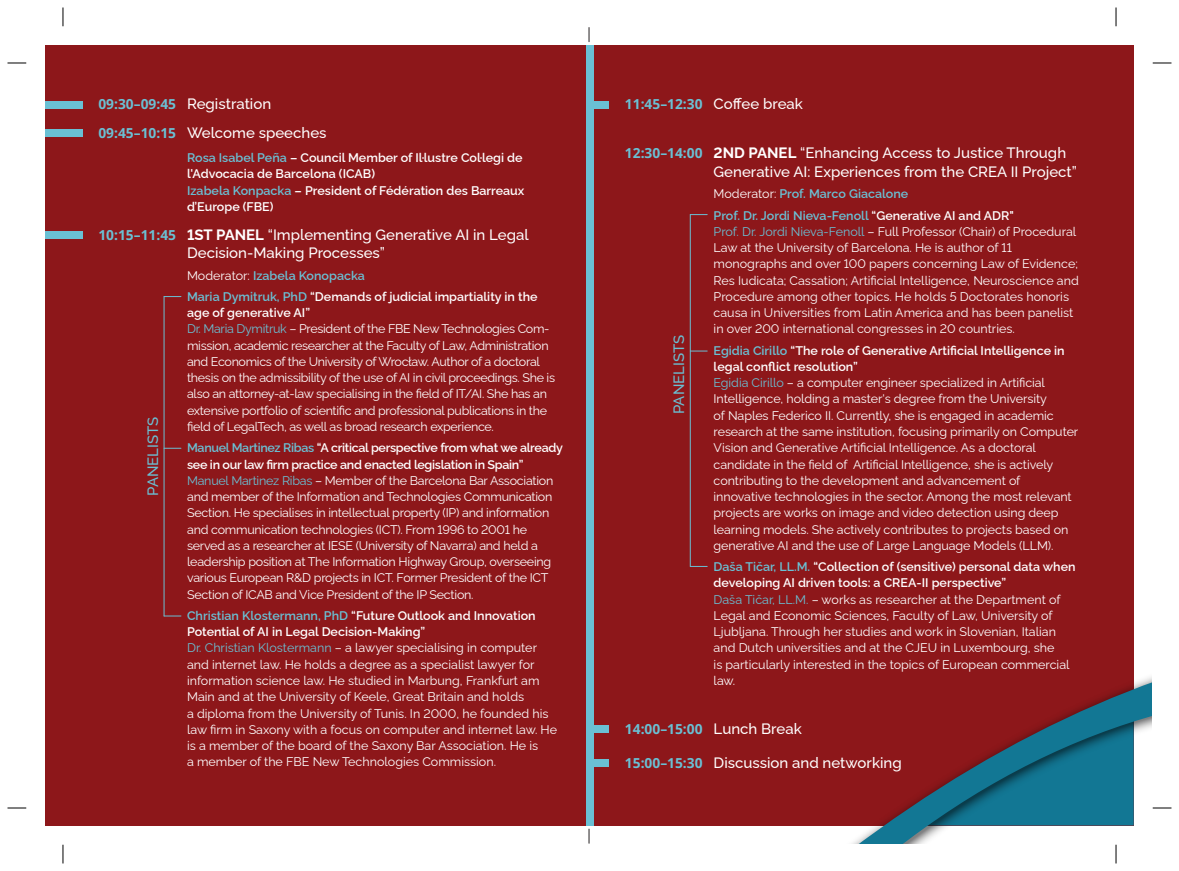
<style>
.page{position:relative;width:1179px;height:871px;background:#fff}
.page>*{position:absolute;margin:0;border:0;box-sizing:border-box;transform-origin:0 0}
.t1{font:500 15px/18.8px "Raleway";color:#fff}
.t2{font:500 15px "Raleway";color:#6ac0d4}
.t3{font:700 13.75px "Open Sans";color:#6ac0d4}
.t4{font:12.5px/16.2px "Raleway";letter-spacing:-.005em;color:#fff}
.t5{font:12.5px/16.2px "Raleway";letter-spacing:-.025em;color:#fff}
.t6{font:600 12.5px/16.2px "Raleway";color:#fff}
.t7{font:600 12.5px/21.2px "Raleway";color:#6ac0d4}
.s1{font-family:"Open Sans";font-weight:700;font-size:13.75px;color:#6ac0d4}
.s2{color:#6ac0d4}
.s3{font-weight:700}
.s4{font-weight:400}
.s5{font-weight:600}
.s6{font-weight:600;color:#6ac0d4}
.s7{font-family:"Raleway";font-weight:500;font-size:15px;color:#fff}
.s8{font-weight:400;color:#fff}
.s9{color:#fff}
</style>
<div class="page">
<div style="left:45px;top:45px;width:1088px;height:780px;background:#8d171a"></div>
<hr style="left:690px;top:214px;width:1px;height:352px;background:#6ac0d4">
<svg style="left:690px;top:566px;width:17px;height:1px"></svg>
<svg style="left:690px;top:350px;width:17px;height:1px"></svg>
<svg style="left:691px;top:214px;width:16px;height:1px"></svg>
<div style="left:586px;top:45px;width:7px;height:780px;background:#6ac0d4"></div>
<div style="left:45px;top:231px;width:38px;height:7px;background:#6ac0d4"></div>
<div style="left:45px;top:101px;width:38px;height:7px;background:#6ac0d4"></div>
<div style="left:45px;top:130px;width:38px;height:7px;background:#6ac0d4"></div>
<div style="left:586px;top:759px;width:22px;height:7px;background:#6ac0d4"></div>
<div style="left:586px;top:725px;width:22px;height:7px;background:#6ac0d4"></div>
<div style="left:586px;top:101px;width:22px;height:8px;background:#6ac0d4"></div>
<svg style="left:784px;top:637px;width:367px;height:206px"></svg>
<hr style="left:164px;top:296px;width:1px;height:319px;background:#6ac0d4">
<svg style="left:164px;top:615px;width:17px;height:1px"></svg>
<svg style="left:164px;top:448px;width:17px;height:1px"></svg>
<svg style="left:165px;top:296px;width:16px;height:1px"></svg>
<svg style="left:588px;top:28px;width:1px;height:14px"></svg>
<svg style="left:588px;top:828px;width:1px;height:14px"></svg>
<svg style="left:8px;top:62px;width:18px;height:2px"></svg>
<svg style="left:62px;top:8px;width:2px;height:18px"></svg>
<svg style="left:1115px;top:8px;width:1px;height:18px"></svg>
<svg style="left:1152px;top:62px;width:19px;height:2px"></svg>
<svg style="left:8px;top:807px;width:18px;height:1px"></svg>
<svg style="left:62px;top:844px;width:2px;height:19px"></svg>
<svg style="left:1152px;top:807px;width:19px;height:1px"></svg>
<svg style="left:1115px;top:844px;width:1px;height:19px"></svg>
<p class="t1" style="left:98px;top:90px;width:229px;line-height:28.8px"><span class="s1">09:30–09:45</span> Registration<br><span class="s1">09:45–10:15</span> Welcome speeches</p>
<p class="t6" style="left:187px;top:149px;width:339px"><span class="s2">Rosa Isabel Peña</span> – Council Member of Il·lustre Col·legi de l'Advocacia de Barcelona (ICAB)<br><span class="s2">Izabela Konpacka</span> – President of Fédération des Barreaux d’Europe (FBE)</p>
<p class="t1" style="left:187px;top:225px;width:343px;text-indent:-89px"><span class="s1">10:15–11:45</span> <span class="s3">1ST PANEL</span> “Implementing Generative AI in Legal<br>Decision-Making Processes”</p>
<p class="t6" style="left:187px;top:264px;width:352px;line-height:21.2px"><span class="s4">Moderator:</span> <span class="s2">Izabela Konopacka<br>Maria Dymitruk, PhD</span> “Demands of judicial impartiality in the</p>
<p class="t5" style="left:187px;top:304px;width:369px"><span class="s5">age of generative AI”<br></span><span class="s2">Dr. Maria Dymitruk</span> – President of the FBE New Technologies Com&shy;mission, academic researcher at the Faculty of Law, Administration and Economics of the University of Wrocław. Author of a doctoral thesis on the admissibility of the use of AI in civil proceedings. She is also an attorney-at-law specialising in the field of IT/AI. She has an extensive portfolio of scientific and professional publications in the field of LegalTech, as well as broad research experience.</p>
<p class="t4" style="left:187px;top:439px;width:377px"><span class="s6">Manuel Martinez Ribas</span> <span class="s5">“A critical perspective from what we already see in our law firm practice and enacted legislation in Spain” </span><span class="s2">Manuel Martinez Ribas</span> – Member of the Barcelona Bar Association and member of the Information and Technologies Communication Section. He specialises in intellectual property (IP) and information and communication technologies (ICT). From 1996 to 2001 he served as a researcher at IESE (University of Navarra) and held a leadership position at The Information Highway Group, overseeing various European R&amp;D projects in ICT. Former President of the ICT Section of ICAB and Vice President of the IP Section.</p>
<p class="t4" style="left:187px;top:607px;width:371px"><span class="s6">Christian Klostermann, PhD</span> <span class="s5">“Future Outlook and Innovation Potential of AI in Legal Decision-Making”<br></span><span class="s2">Dr. Christian Klostermann</span> – a lawyer specialising in computer and internet law. He holds a degree as a specialist lawyer for information science law. He studied in Marbung, Frankfurt am Main and at the University of Keele, Great Britain and holds<br>a diploma from the University of Tunis. In 2000, he founded his law firm in Saxony with a focus on computer and internet law. He is a member of the board of the Saxony Bar Association. He is<br>a member of the FBE New Technologies Commission.</p>
<p class="t2" style="left:144px;top:496px;width:81px;rotate:-90deg">PANELISTS</p>
<p class="t3" style="left:625px;top:95px;width:179px">11:45–12:30 <span class="s7">Coffee break</span></p>
<p class="t1" style="left:713px;top:143px;width:365px;text-indent:-89px"><span class="s1">12:30–14:00</span> <span class="s3">2ND PANEL</span> “Enhancing Access to Justice Through<br>Generative AI: Experiences from the CREA II Project”</p>
<p class="t7" style="left:713px;top:183px;width:302px"><span class="s8">Moderator:</span> Prof. Marco Giacalone<br>Prof. Dr. Jordi Nieva-Fenoll <span class="s9">“Generative AI and ADR"</span></p>
<p class="t4" style="left:713px;top:223px;width:366px"><span class="s2">Prof. Dr. Jordi Nieva-Fenoll</span> – Full Professor (Chair) of Procedural Law at the University of Barcelona. He is author of 11 monographs and over 100 papers concerning Law of Evidence; Res Iudicata; Cassation; Artificial Intelligence, Neuroscience and Procedure among other topics. He holds 5 Doctorates honoris causa in Universities from Latin America and has been panelist in over 200 international congresses in 20 countries.</p>
<p class="t4" style="left:713px;top:342px;width:366px"><span class="s6">Egidia Cirillo</span> <span class="s5">“The role of Generative Artificial Intelligence in legal conflict resolution”<br></span><span class="s2">Egidia Cirillo</span> – a computer engineer specialized in Artificial Intelligence, holding a master's degree from the University<br>of Naples Federico II. Currently, she is engaged in academic research at the same institution, focusing primarily on Computer Vision and Generative Artificial Intelligence. As a doctoral candidate in the field of Artificial Intelligence, she is actively contributing to the development and advancement of innovative technologies in the sector. Among the most relevant projects are works on image and video detection using deep learning models. She actively contributes to projects based on generative AI and the use of Large Language Models (LLM).</p>
<p class="t4" style="left:713px;top:558px;width:363px"><span class="s6">Daša Tičar, LL.M.</span> <span class="s5">“Collection of (sensitive) personal data when developing AI driven tools: a CREA-II perspective”<br></span><span class="s2">Daša Tičar, LL.M.</span> – works as researcher at the Department of Legal and Economic Sciences, Faculty of Law, University of Ljubljana. Through her studies and work in Slovenian, Italian and Dutch universities and at the CJEU in Luxembourg, she<br>is particularly interested in the topics of European commercial law.</p>
<p class="t3" style="left:625px;top:718px;width:178px">14:00–15:00 <span class="s7">Lunch Break</span></p>
<p class="t1" style="left:625px;top:752px;width:278px"><span class="s1">15:00–15:30</span> Discussion and networking</p>
<p class="t2" style="left:670px;top:414px;width:81px;rotate:-90deg">PANELISTS</p>
</div>
